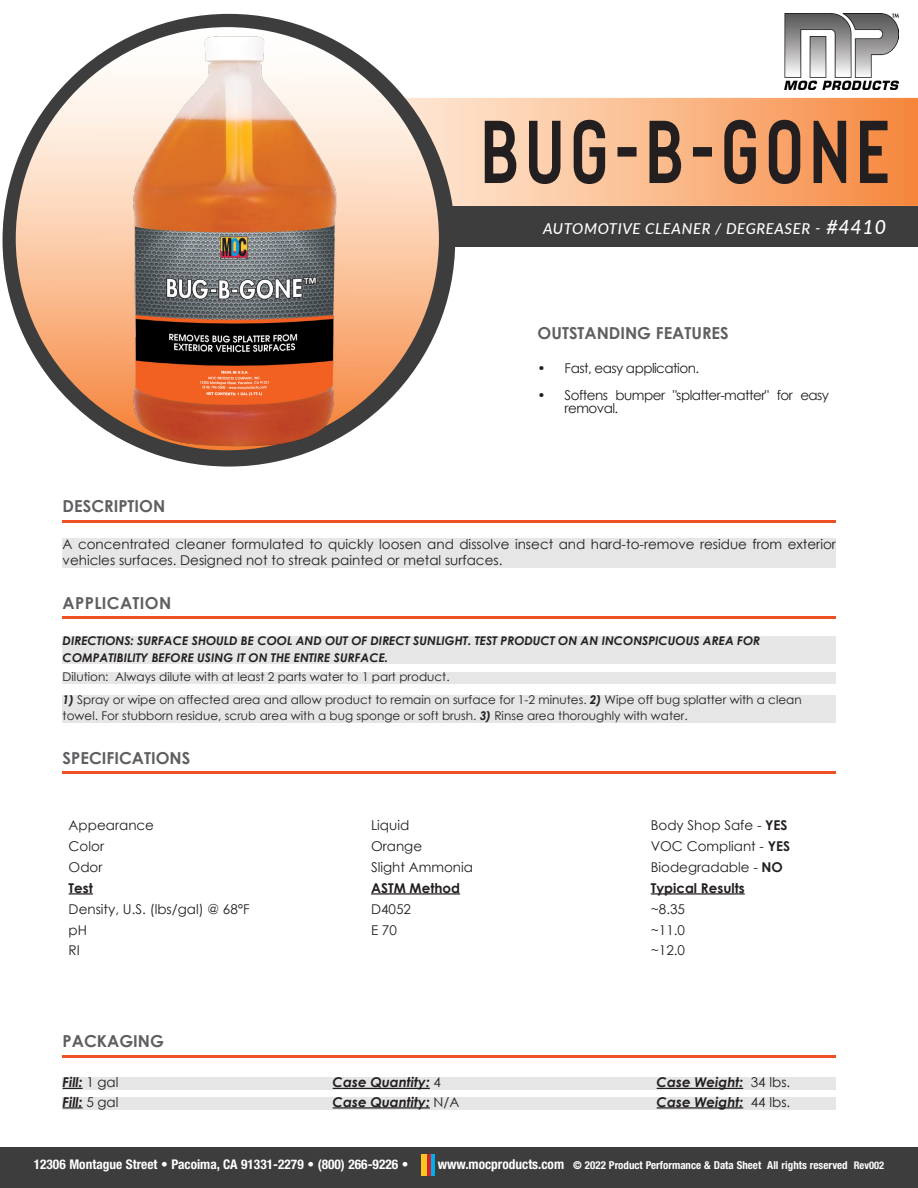
<style>
.page{position:relative;width:918px;height:1188px;background:#fff}
.page>*{position:absolute;margin:0;border:0;box-sizing:border-box;transform-origin:0 0}
.t1{font:700 16.5px "Century Gothic";color:#5f5f62}
.t2{font:700 16.5px "Century Gothic";letter-spacing:.02em;color:#5f5f62}
.t3{font:italic 500 15px "Lato";letter-spacing:.04em;color:#fff}
.t4{font:13.5px/16.2px "Century Gothic";color:#231f20}
.t5{font:italic 700 13.5px "Century Gothic";color:#231f20}
.t6{font:13.5px/13.5px "Century Gothic";letter-spacing:-.04em;color:#231f20}
.t7{font:700 13.5px "Century Gothic";color:#231f20}
.t8{font:700 condensed 13.35px "Helvetica Neue LT Std";color:#fff}
.t9{font:12px/16.5px "Century Gothic";color:#231f20}
.t10{font:italic 700 12px/16.5px "Century Gothic";color:#231f20}
.t11{font:700 condensed 10.95px "Helvetica Neue LT Std";color:#fff}
.s1{font-size:19.5px}
.s2{font-weight:700;font-style:italic}
.s3{font-weight:700}
.s4{font-weight:400;font-style:normal}
.s5{font-size:13.65px}
.s6{font-size:10.5px}
</style>
<div class="page">
<svg style="left:405px;top:98px;width:513px;height:108px;background:#f9b889"></svg>
<div style="left:0;top:1148px;width:918px;height:40px;background:#3d3d3d"></div>
<div style="left:421px;top:1154px;width:5px;height:22px;background:#fec422"></div>
<hr style="left:427px;top:1154px;width:3px;height:22px;background:#d1232a">
<hr style="left:431px;top:1154px;width:4px;height:22px;background:#00aeef">
<div style="left:97px;top:206px;width:821px;height:40px;background:#3d3d3d"></div>
<div style="left:3px;top:14px;width:452px;height:453px;background:#3d3d3d;border-radius:50%"></div>
<svg style="left:16px;top:27px;width:423px;height:423px;background:#fbcbaa"></svg>
<hr style="left:63px;top:520px;width:773px;height:3px;background:#f05124">
<div style="left:63px;top:539px;width:773px;height:29px;background:#e6e6e7"></div>
<hr style="left:63px;top:616px;width:773px;height:3px;background:#f05124">
<div style="left:63px;top:636px;width:773px;height:28px;background:#e6e6e7"></div>
<div style="left:63px;top:672px;width:773px;height:12px;background:#e6e6e7"></div>
<div style="left:63px;top:695px;width:773px;height:28px;background:#e6e6e7"></div>
<hr style="left:63px;top:772px;width:773px;height:2px;background:#f05124">
<hr style="left:63px;top:1055px;width:773px;height:3px;background:#f05124">
<div style="left:63px;top:1077px;width:773px;height:13px;background:#e6e6e7"></div>
<svg style="left:63px;top:1088px;width:20px;height:1px"></svg>
<hr style="left:333px;top:1088px;width:97px;height:1px;background:#231f20">
<hr style="left:657px;top:1088px;width:86px;height:1px;background:#231f20">
<div style="left:63px;top:1097px;width:773px;height:12px;background:#e6e6e7"></div>
<hr style="left:63px;top:1107px;width:20px;height:2px;background:#231f20">
<hr style="left:333px;top:1107px;width:97px;height:2px;background:#231f20">
<hr style="left:657px;top:1107px;width:86px;height:2px;background:#231f20">
<hr style="left:69px;top:893px;width:24px;height:2px;background:#231f20">
<hr style="left:371px;top:893px;width:89px;height:2px;background:#231f20">
<hr style="left:651px;top:893px;width:94px;height:2px;background:#231f20">
<img style="left:785px;top:14px;width:113px;height:76px">
<img style="left:127px;top:31px;width:218px;height:423px">
<svg style="left:485px;top:120px;width:403px;height:64px;background:#a67a5d"></svg>
<p class="t3" style="left:543px;top:218px;width:344px">AUTOMOTIVE CLEANER / DEGREASER - <span class="s1">#4410</span></p>
<p class="t1" style="left:538px;top:321px;width:193px">OUTSTANDING FEATURES</p>
<p class="t6" style="left:538px;top:361px;width:163px">• Fast, easy application.</p>
<p class="t6" style="left:565px;top:388px;width:266px;text-indent:-27px">• Softens bumper "splatter-matter" for easy removal.</p>
<p class="t1" style="left:63px;top:494px;width:104px">DESCRIPTION</p>
<p class="t4" style="left:63px;top:536px;width:775px">A concentrated cleaner formulated to quickly loosen and dissolve insect and hard-to-remove residue from exterior vehicles surfaces. Designed not to streak painted or metal surfaces.</p>
<p class="t2" style="left:63px;top:590px;width:110px">APPLICATION</p>
<p class="t10" style="left:63px;top:632px;width:699px">DIRECTIONS: SURFACE SHOULD BE COOL AND OUT OF DIRECT SUNLIGHT. TEST PRODUCT ON AN INCONSPICUOUS AREA FOR<br>COMPATIBILITY BEFORE USING IT ON THE ENTIRE SURFACE.</p>
<p class="t9" style="left:63px;top:669px;width:389px">Dilution: Always dilute with at least 2 parts water to 1 part product.</p>
<p class="t9" style="left:63px;top:691px;width:741px"><span class="s2">1)</span> Spray or wipe on affected area and allow product to remain on surface for 1-2 minutes. <span class="s2">2)</span> Wipe off bug splatter with a clean towel. For stubborn residue, scrub area with a bug sponge or soft brush. <span class="s2">3)</span> Rinse area thoroughly with water.</p>
<p class="t1" style="left:63px;top:745px;width:129px">SPECIFICATIONS</p>
<p class="t4" style="left:69px;top:817px;width:87px">Appearance</p>
<p class="t4" style="left:371px;top:817px;width:40px">Liquid</p>
<p class="t4" style="left:651px;top:817px;width:138px">Body Shop Safe - <span class="s3">YES</span></p>
<p class="t4" style="left:69px;top:838px;width:37px">Color</p>
<p class="t4" style="left:371px;top:838px;width:53px">Orange</p>
<p class="t4" style="left:651px;top:838px;width:141px">VOC Compliant - <span class="s3">YES</span></p>
<p class="t4" style="left:69px;top:859px;width:35px">Odor</p>
<p class="t4" style="left:371px;top:859px;width:104px">Slight Ammonia</p>
<p class="t4" style="left:651px;top:859px;width:134px">Biodegradable - <span class="s3">NO</span></p>
<p class="t7" style="left:69px;top:878px;width:26px">Test</p>
<p class="t7" style="left:371px;top:878px;width:91px">ASTM Method</p>
<p class="t7" style="left:651px;top:878px;width:95px">Typical Results</p>
<p class="t4" style="left:69px;top:900px;width:183px">Density, U.S. (lbs/gal) @ 68°F</p>
<p class="t4" style="left:371px;top:900px;width:41px">D4052</p>
<p class="t4" style="left:651px;top:900px;width:36px">~8.35</p>
<p class="t4" style="left:69px;top:921px;width:20px">pH</p>
<p class="t4" style="left:371px;top:921px;width:27px">E 70</p>
<p class="t4" style="left:651px;top:921px;width:36px">~11.0</p>
<p class="t4" style="left:69px;top:942px;width:13px">RI</p>
<p class="t4" style="left:651px;top:942px;width:36px">~12.0</p>
<p class="t1" style="left:63px;top:1029px;width:103px">PACKAGING</p>
<p class="t5" style="left:63px;top:1072px;width:57px">Fill: <span class="s4">1 gal</span></p>
<p class="t5" style="left:333px;top:1072px;width:110px">Case Quantity: <span class="s4">4</span></p>
<p class="t5" style="left:657px;top:1072px;width:135px">Case Weight: <span class="s4">34 lbs.</span></p>
<p class="t5" style="left:63px;top:1092px;width:57px">Fill: <span class="s4">5 gal</span></p>
<p class="t5" style="left:333px;top:1092px;width:128px">Case Quantity: <span class="s4">N/A</span></p>
<p class="t5" style="left:657px;top:1092px;width:135px">Case Weight: <span class="s4">44 lbs.</span></p>
<p class="t8" style="left:34px;top:1156px;width:376px">12306 Montague Street • Pacoima, CA 91331-2279 • (800) 266-9226 •</p>
<p class="t11" style="left:438px;top:1159px;width:448px"><span class="s5">www.mocproducts.com</span> © 2022 Product Performance &amp; Data Sheet All rights reserved <span class="s6">Rev002</span></p>
</div>
